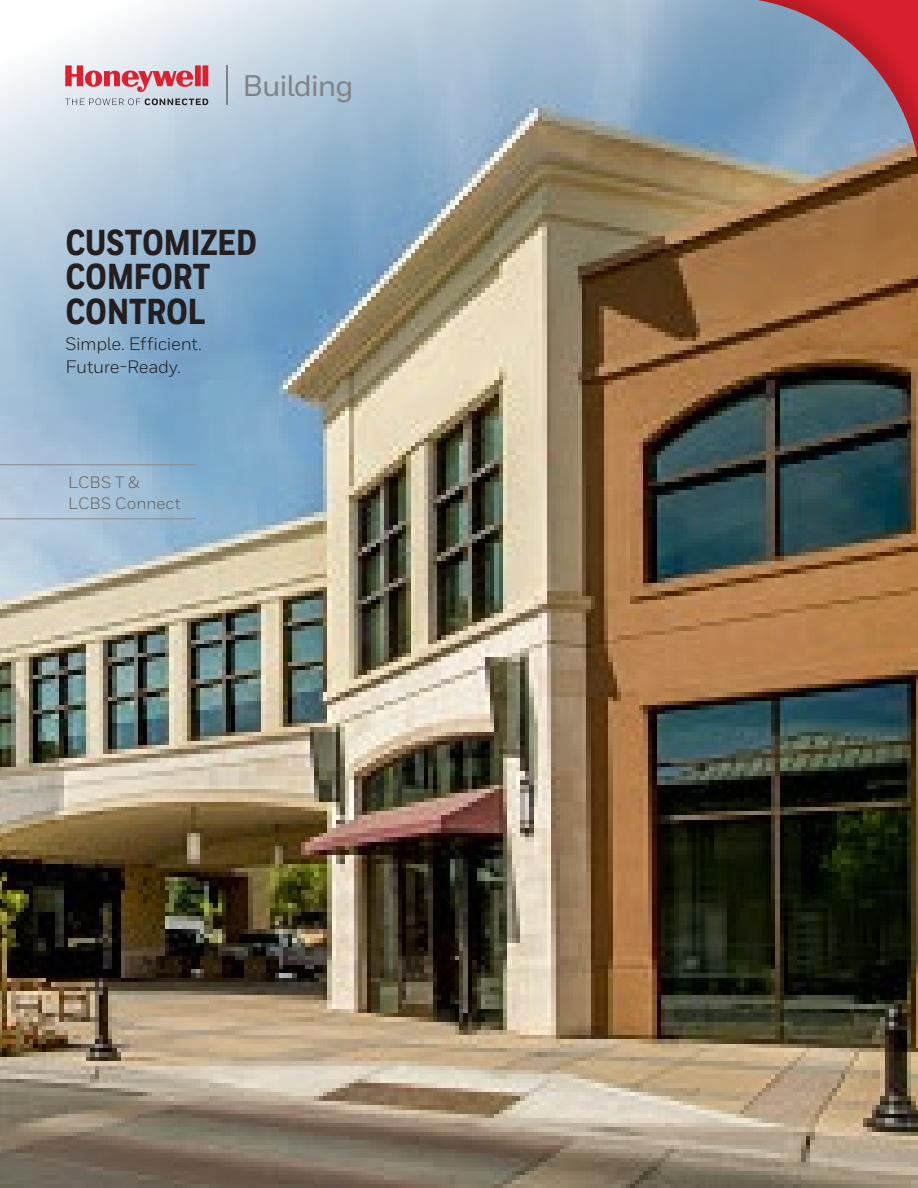
<style>
.page{position:relative;width:918px;height:1188px;background:#fff}
.page>*{position:absolute;margin:0;border:0;box-sizing:border-box;transform-origin:0 0}
.t1{font:800 36px/34.5px "Honeywell Cond";color:#231f20}
.t2{font:500 29.7px "Honeywell Sans";letter-spacing:-.045em;color:#808285}
.t3{font:18px/22.5px "Honeywell Sans";letter-spacing:-.015em;color:#231f20}
.t4{font:16.5px/21px "Honeywell Sans";color:#636466}
</style>
<div class="page">
<img style="left:0;top:675px;width:918px;height:513px">
<img style="left:0;top:0;width:918px;height:675px">
<img style="left:337px;top:0;width:581px;height:581px">
<svg style="left:758px;top:0;width:160px;height:160px"></svg>
<svg style="left:0;top:439px;width:214px;height:105px"></svg>
<hr style="left:0;top:464px;width:196px;height:1px;background:#888a8d">
<hr style="left:0;top:518px;width:196px;height:1px;background:#888a8d">
<svg style="left:65px;top:65px;width:143px;height:27px"></svg>
<svg style="left:65px;top:98px;width:143px;height:7px"></svg>
<hr style="left:226px;top:65px;width:2px;height:40px;background:#808285">
<h2 class="t2" style="left:243px;top:68px;width:113px">Building</h2>
<h1 class="t1" style="left:65px;top:226px;width:193px">CUSTOMIZED<br>COMFORT<br>CONTROL</h1>
<p class="t3" style="left:65px;top:333px;width:138px">Simple. Efficient.<br>Future-Ready.</p>
<p class="t4" style="left:68px;top:471px;width:114px">LCBS T &amp;<br>LCBS Connect</p>
</div>
